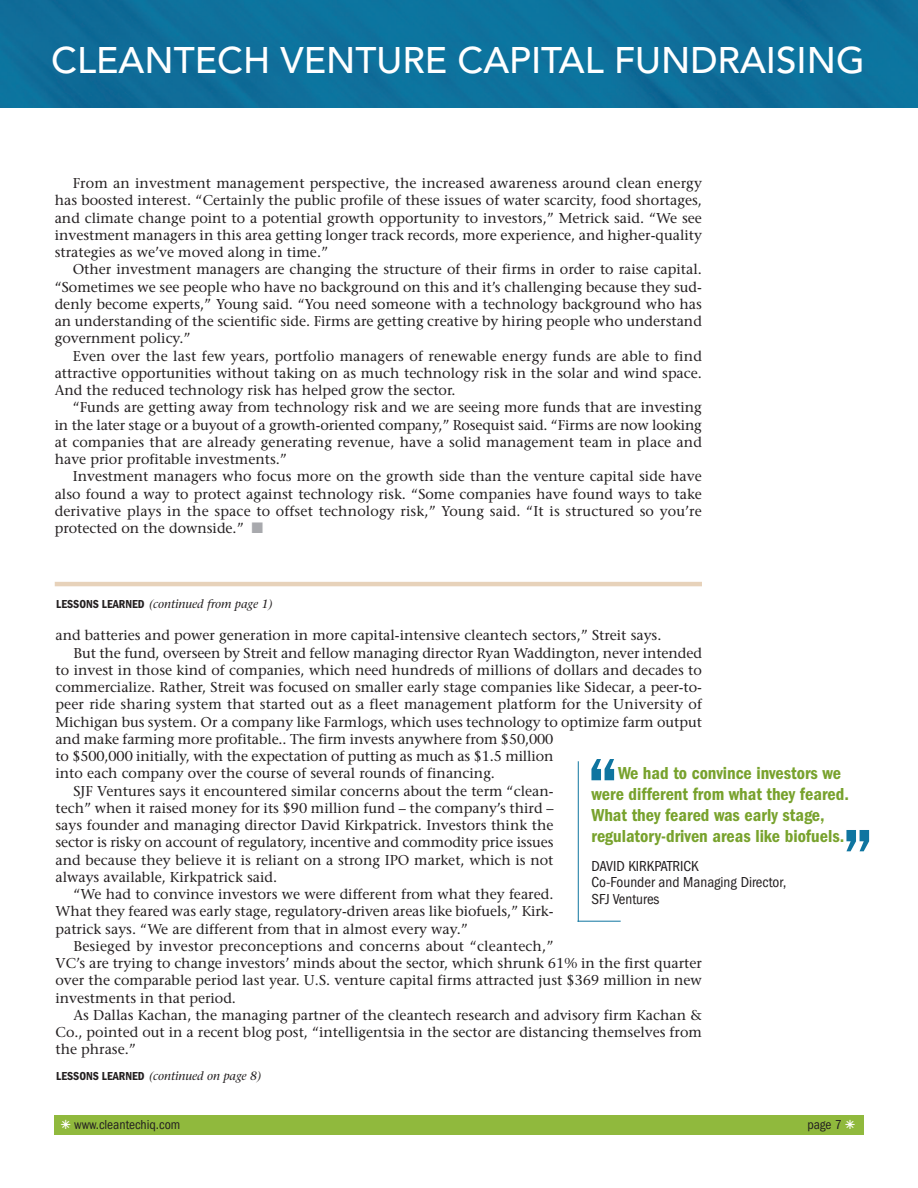
<style>
.page{position:relative;width:918px;height:1188px;background:#fff}
.page>*{position:absolute;margin:0;border:0;box-sizing:border-box;transform-origin:0 0}
.t1{font:600 condensed 76.5px "Franklin Gothic";color:#0f75a0}
.t2{font:500 36.75px "Avenir";color:#fff}
.t3{font:600 condensed 18px/21px "Franklin Gothic";color:#78a22d}
.t4{font:condensed 15px/16.5px "Franklin Gothic";color:#231f20}
.t5{font:14.25px/17.2px "Stone Serif";color:#231f20;text-align:justify}
.t6{font:condensed 13.5px "Franklin Gothic";color:#231f20}
.t7{font:italic 12px "Stone Serif";color:#231f20}
.s1{font-family:"Franklin Gothic";font-weight:600;font-style:normal;font-stretch:condensed}
.s2{font-family:"European Pi Three";font-stretch:normal;font-size:18px;color:#fff}
</style>
<div class="page">
<div style="left:54px;top:1116px;width:810px;height:19px;background:#90b93d"></div>
<div style="left:0;top:0;width:918px;height:107px;background:#0e709c"></div>
<hr style="left:55px;top:582px;width:647px;height:4px;background:#e7d2ba">
<hr style="left:578px;top:761px;width:1px;height:161px;background:#0f75a0">
<hr style="left:578px;top:921px;width:43px;height:1px;background:#0f75a0">
<h2 class="t2" style="left:51px;top:29px;width:815px">CLEANTECH VENTURE CAPITAL FUNDRAISING</h2>
<p class="t5" style="left:55px;top:176px;width:649px;text-indent:18px">From an investment management perspective, the increased awareness around clean energy has boosted interest. “Certainly the public profile of these issues of water scarcity, food shortages, and climate change point to a potential growth opportunity to investors,” Metrick said. “We see investment managers in this area getting longer track records, more experience, and higher-quality strategies as we’ve moved along in time.”</p>
<p class="t5" style="left:55px;top:262px;width:649px;text-indent:18px">Other investment managers are changing the structure of their firms in order to raise capital. “Sometimes we see people who have no background on this and it’s challenging because they sud&shy;denly become experts,” Young said. “You need someone with a technology background who has an understanding of the scientific side. Firms are getting creative by hiring people who understand government policy.”</p>
<p class="t5" style="left:55px;top:349px;width:649px;text-indent:18px">Even over the last few years, portfolio managers of renewable energy funds are able to find attractive opportunities without taking on as much technology risk in the solar and wind space.<br>And the reduced technology risk has helped grow the sector.</p>
<p class="t5" style="left:55px;top:400px;width:649px;text-indent:18px">“Funds are getting away from technology risk and we are seeing more funds that are investing in the later stage or a buyout of a growth-oriented company,” Rosequist said. “Firms are now looking at companies that are already generating revenue, have a solid management team in place and have prior profitable investments.”</p>
<p class="t5" style="left:55px;top:469px;width:649px;text-indent:18px">Investment managers who focus more on the growth side than the venture capital side have also found a way to protect against technology risk. “Some companies have found ways to take derivative plays in the space to offset technology risk,” Young said. “It is structured so you’re protected on the downside.”</p>
<p class="t7" style="left:56px;top:599px;width:218px"><span class="s1">LESSONS LEARNED</span> (continued from page 1)</p>
<p class="t5" style="left:56px;top:628px;width:607px">and batteries and power generation in more capital-intensive cleantech sectors,” Streit says.</p>
<p class="t5" style="left:73px;top:646px;width:630px">But the fund, overseen by Streit and fellow managing director Ryan Waddington, never intended</p>
<p class="t5" style="left:56px;top:663px;width:648px">to invest in those kind of companies, which need hundreds of millions of dollars and decades to</p>
<p class="t5" style="left:56px;top:680px;width:648px">commercialize. Rather, Streit was focused on smaller early stage companies like Sidecar, a peer-to-</p>
<p class="t5" style="left:56px;top:697px;width:648px">peer ride sharing system that started out as a fleet management platform for the University of</p>
<p class="t5" style="left:56px;top:715px;width:648px">Michigan bus system. Or a company like Farmlogs, which uses technology to optimize farm output</p>
<p class="t5" style="left:56px;top:732px;width:499px">and make farming more profitable.. The firm invests anywhere from $50,000</p>
<p class="t5" style="left:56px;top:749px;width:500px">to $500,000 initially, with the expectation of putting as much as $1.5 million</p>
<p class="t5" style="left:56px;top:766px;width:441px">into each company over the course of several rounds of financing.</p>
<p class="t5" style="left:74px;top:784px;width:482px">SJF Ventures says it encountered similar concerns about the term “clean-</p>
<p class="t5" style="left:56px;top:801px;width:499px">tech” when it raised money for its $90 million fund – the company’s third –</p>
<p class="t5" style="left:56px;top:818px;width:500px">says founder and managing director David Kirkpatrick. Investors think the</p>
<p class="t5" style="left:56px;top:835px;width:499px">sector is risky on account of regulatory, incentive and commodity price issues</p>
<p class="t5" style="left:55px;top:853px;width:500px">and because they believe it is reliant on a strong IPO market, which is not</p>
<p class="t5" style="left:55px;top:870px;width:223px">always available, Kirkpatrick said.</p>
<p class="t5" style="left:73px;top:887px;width:482px">“We had to convince investors we were different from what they feared.</p>
<p class="t5" style="left:55px;top:904px;width:499px">What they feared was early stage, regulatory-driven areas like biofuels,” Kirk-</p>
<p class="t5" style="left:55px;top:922px;width:414px">patrick says. “We are different from that in almost every way.”</p>
<p class="t5" style="left:73px;top:939px;width:481px">Besieged by investor preconceptions and concerns about “cleantech,”</p>
<p class="t5" style="left:55px;top:956px;width:648px">VC’s are trying to change investors’ minds about the sector, which shrunk 61% in the first quarter</p>
<p class="t5" style="left:55px;top:973px;width:648px">over the comparable period last year. U.S. venture capital firms attracted just $369 million in new</p>
<p class="t5" style="left:55px;top:991px;width:182px">investments in that period.</p>
<p class="t5" style="left:73px;top:1008px;width:630px">As Dallas Kachan, the managing partner of the cleantech research and advisory firm Kachan &amp;</p>
<p class="t5" style="left:55px;top:1025px;width:648px">Co., pointed out in a recent blog post, “intelligentsia in the sector are distancing themselves from</p>
<p class="t5" style="left:55px;top:1042px;width:82px">the phrase.”</p>
<h1 class="t1" style="left:586px;top:760px;width:34px">“</h1>
<p class="t3" style="left:592px;top:764px;width:259px;text-indent:27px">We had to convince investors we were different from what they feared.<br>What they feared was early stage, regulatory-driven areas like biofuels.</p>
<p class="t4" style="left:592px;top:859px;width:196px">DAVID KIRKPATRICK<br>Co-Founder and Managing Director,<br>SFJ Ventures</p>
<h1 class="t1" style="left:841px;top:830px;width:34px">”</h1>
<p class="t7" style="left:56px;top:1071px;width:206px"><span class="s1">LESSONS LEARNED</span> (continued on page 8)</p>
<p class="t6" style="left:61px;top:1120px;width:121px"><span class="s2">-</span> www.cleantechiq.com</p>
<p class="t6" style="left:807px;top:1120px;width:49px">page 7 <span class="s2">-</span></p>
</div>
